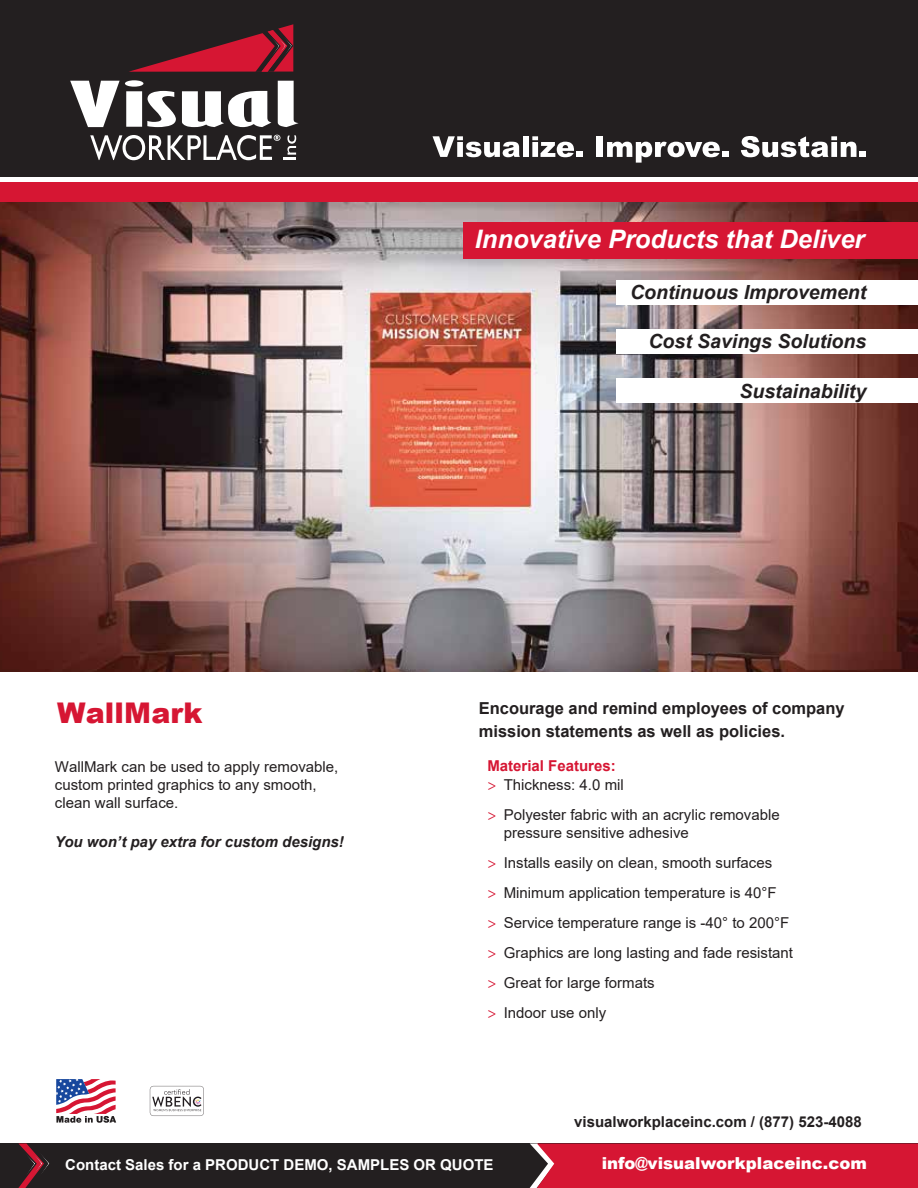
<style>
.page{position:relative;width:918px;height:1188px;background:#fff}
.page>*{position:absolute;margin:0;border:0;box-sizing:border-box;transform-origin:0 0}
.t1{font:900 28.5px "Arial";letter-spacing:.005em;color:#d61633}
.t2{font:italic 700 25.5px "Arial";color:#fff}
.t3{font:italic 700 19.5px "Arial";color:#231f20}
.t4{font:700 16.5px/22.5px "Arial";color:#231f20}
.t5{font:900 16.5px "Arial";color:#fff}
.t6{font:15px/30px "Arial";color:#231f20}
.t7{font:700 15px "Arial";color:#fff}
.t8{font:700 15px "Arial";color:#231f20}
.t9{font:italic 700 15px "Arial";color:#231f20}
.t10{font:700 15px "Arial";color:#d61633}
.t11{font:15px/30px "Myriad Pro";color:#d61633}
</style>
<div class="page">
<img style="left:0;top:201px;width:918px;height:471px">
<div style="left:464px;top:223px;width:454px;height:36px;background:#d61633"></div>
<div style="left:616px;top:280px;width:302px;height:24px;background:#fff"></div>
<div style="left:616px;top:329px;width:302px;height:24px;background:#fff"></div>
<div style="left:616px;top:378px;width:302px;height:25px;background:#fff"></div>
<div style="left:0;top:1143px;width:918px;height:45px;background:#231f20"></div>
<svg style="left:18px;top:1143px;width:32px;height:45px"></svg>
<div style="left:530px;top:1143px;width:388px;height:45px;background:#d61633"></div>
<svg style="left:150px;top:1086px;width:54px;height:30px"></svg>
<svg style="left:56px;top:1079px;width:60px;height:44px"></svg>
<div style="left:0;top:0;width:918px;height:176px;background:#231f20"></div>
<div style="left:0;top:182px;width:918px;height:19px;background:#d61633"></div>
<svg style="left:129px;top:24px;width:164px;height:48px"></svg>
<svg style="left:70px;top:80px;width:106px;height:47px"></svg>
<svg style="left:182px;top:91px;width:89px;height:36px"></svg>
<svg style="left:278px;top:81px;width:21px;height:46px"></svg>
<svg style="left:90px;top:135px;width:206px;height:25px"></svg>
<svg style="left:741px;top:136px;width:125px;height:21px"></svg>
<div style="left:722px;top:151px;width:7px;height:6px;background:#fff"></div>
<svg style="left:607px;top:142px;width:113px;height:21px"></svg>
<div style="left:596px;top:136px;width:7px;height:21px;background:#fff"></div>
<svg style="left:532px;top:136px;width:51px;height:21px"></svg>
<div style="left:523px;top:136px;width:5px;height:21px;background:#fff"></div>
<svg style="left:433px;top:136px;width:87px;height:21px"></svg>
<h2 class="t2" style="left:475px;top:230px;width:391px">Innovative Products that Deliver</h2>
<h3 class="t3" style="left:630px;top:284px;width:238px">Continuous Improvement</h3>
<h3 class="t3" style="left:648px;top:334px;width:219px">Cost Savings Solutions</h3>
<h3 class="t3" style="left:740px;top:383px;width:128px">Sustainability</h3>
<h1 class="t1" style="left:57px;top:702px;width:147px">WallMark</h1>
<p class="t4" style="left:479px;top:699px;width:367px">Encourage and remind employees of company mission statements as well as policies.</p>
<p class="t10" style="left:487px;top:760px;width:130px">Material Features:</p>
<p class="t11" style="left:487px;top:770px;width:10px">&gt; &gt;</p>
<p class="t6" style="left:55px;top:759px;width:285px;line-height:18px">WallMark can be used to apply removable, custom printed graphics to any smooth, clean wall surface.</p>
<p class="t9" style="left:55px;top:836px;width:290px">You won’t pay extra for custom designs!</p>
<p class="t6" style="left:504px;top:771px;width:277px">Thickness: 4.0 mil<br>Polyester fabric with an acrylic removable</p>
<p class="t6" style="left:504px;top:819px;width:291px">pressure sensitive adhesive<br>Installs easily on clean, smooth surfaces Minimum application temperature is 40°F Service temperature range is -40° to 200°F Graphics are long lasting and fade resistant Great for large formats<br>Indoor use only</p>
<p class="t11" style="left:487px;top:848px;width:10px;text-align:justify">&gt; &gt; &gt; &gt; &gt; &gt;</p>
<p class="t8" style="left:574px;top:1116px;width:289px">visualworkplaceinc.com / (877) 523-4088</p>
<p class="t7" style="left:65px;top:1159px;width:430px">Contact Sales for a PRODUCT DEMO, SAMPLES OR QUOTE</p>
<p class="t5" style="left:602px;top:1156px;width:267px">info@visualworkplaceinc.com</p>
</div>
